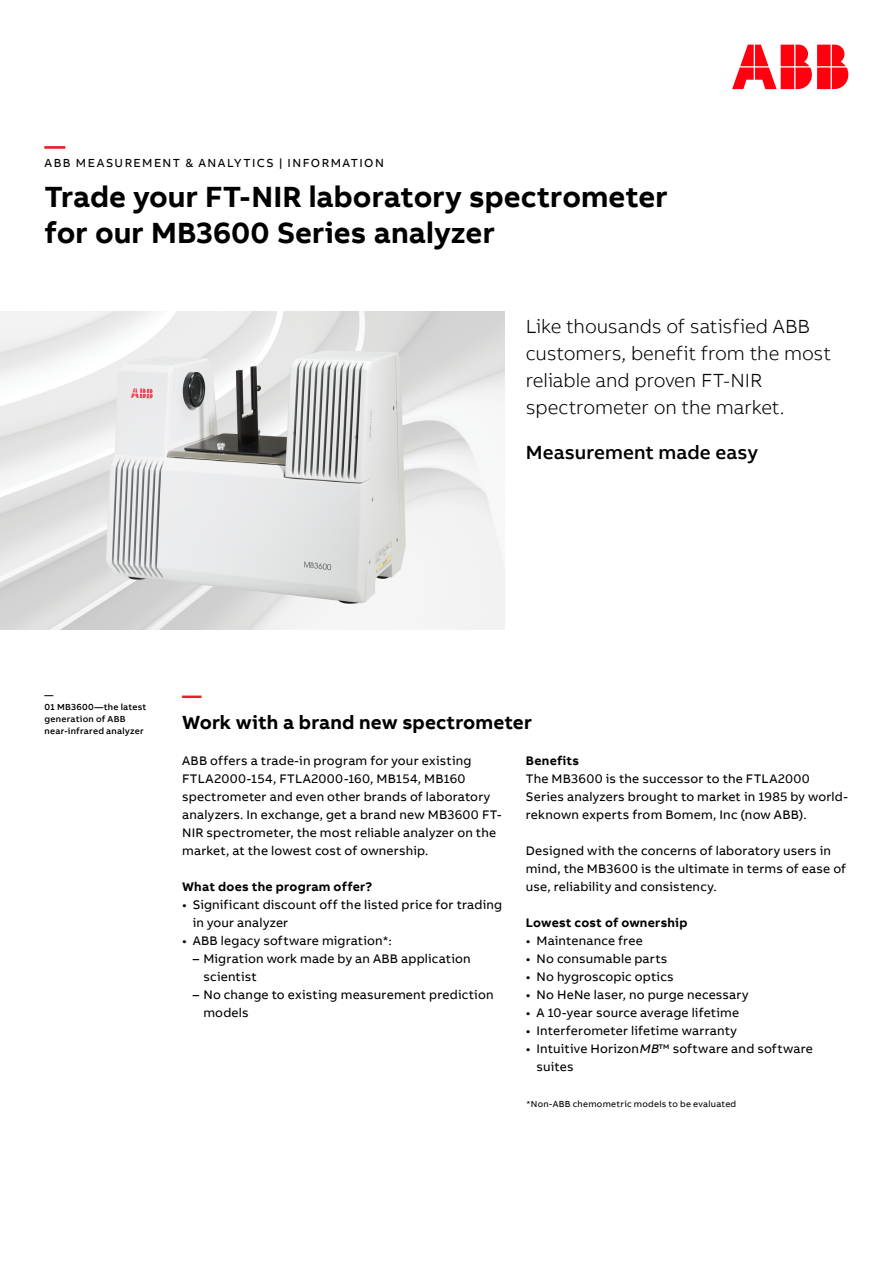
<style>
.page{position:relative;width:893px;height:1263px;background:#fff}
.page>*{position:absolute;margin:0;border:0;box-sizing:border-box;transform-origin:0 0}
.t1{font:700 30px/36px "AB Bvoice";letter-spacing:.005em;color:#000}
.t2{font:700 21px "AB Bvoice";color:#ed1c29}
.t3{font:300 19.5px/27px "AB Bvoice";letter-spacing:-.005em;color:#000}
.t4{font:700 19.5px "AB Bvoice";letter-spacing:.005em;color:#000}
.t5{font:500 19.5px "AB Bvoice";color:#000}
.t6{font:700 19.5px "AB Bvoice";color:#ed1c29}
.t7{font:12.75px/18px "AB Bvoice";letter-spacing:.015em;color:#000}
.t8{font:700 12.75px "AB Bvoice";letter-spacing:.015em;color:#000}
.t9{font:12px "AB Bvoice";letter-spacing:.12em;color:#000}
.t10{font:500 9px/12px "AB Bvoice";letter-spacing:.03em;color:#000}
.t11{font:9px "AB Bvoice";letter-spacing:.025em;color:#000}
.s1{font-style:italic}
</style>
<div class="page">
<img style="left:0;top:312px;width:505px;height:318px">
<svg style="left:732px;top:45px;width:116px;height:44px"></svg>
<h2 class="t2" style="left:45px;top:132px;width:22px">—</h2>
<p class="t9" style="left:45px;top:156px;width:341px">ABB MEASUREMENT &amp; ANALYTICS | INFORMATION</p>
<h1 class="t1" style="left:45px;top:179px;width:625px">Trade your FT-NIR laboratory spectrometer for our MB3600 Series analyzer</h1>
<h3 class="t3" style="left:526px;top:313px;width:307px">Like thousands of satisfied ABB customers, benefit from the most reliable and proven FT-NIR spectrometer on the market.</h3>
<h3 class="t5" style="left:526px;top:440px;width:234px">Measurement made easy</h3>
<p class="t10" style="left:45px;top:689px;width:103px">—<br>01 MB3600—the latest generation of ABB near-infrared analyzer</p>
<h3 class="t6" style="left:182px;top:683px;width:21px">—</h3>
<h3 class="t4" style="left:182px;top:710px;width:351px">Work with a brand new spectrometer</h3>
<p class="t7" style="left:182px;top:751px;width:321px">ABB offers a trade-in program for your existing FTLA2000-154, FTLA2000-160, MB154, MB160 spectrometer and even other brands of laboratory analyzers. In exchange, get a brand new MB3600 FT-NIR spectrometer, the most reliable analyzer on the market, at the lowest cost of ownership.</p>
<p class="t8" style="left:182px;top:878px;width:192px">What does the program offer?</p>
<p class="t7" style="left:193px;top:895px;width:311px;text-indent:-11px">• Significant discount off the listed price for trading in your analyzer</p>
<p class="t7" style="left:182px;top:931px;width:211px">• ABB legacy software migration*:</p>
<p class="t7" style="left:203px;top:949px;width:269px;text-indent:-11px">– Migration work made by an ABB application scientist</p>
<p class="t7" style="left:203px;top:985px;width:292px;text-indent:-11px">– No change to existing measurement prediction models</p>
<p class="t8" style="left:526px;top:752px;width:55px">Benefits</p>
<p class="t7" style="left:526px;top:769px;width:323px">The MB3600 is the successor to the FTLA2000<br>Series analyzers brought to market in 1985 by world&shy;reknown experts from Bomem, Inc (now ABB).</p>
<p class="t7" style="left:526px;top:841px;width:322px">Designed with the concerns of laboratory users in mind, the MB3600 is the ultimate in terms of ease of use, reliability and consistency.</p>
<p class="t8" style="left:526px;top:914px;width:163px">Lowest cost of ownership</p>
<p class="t7" style="left:526px;top:931px;width:118px">• Maintenance free</p>
<p class="t7" style="left:526px;top:949px;width:143px">• No consumable parts</p>
<p class="t7" style="left:526px;top:967px;width:149px">• No hygroscopic optics</p>
<p class="t7" style="left:526px;top:985px;width:224px">• No HeNe laser, no purge necessary</p>
<p class="t7" style="left:526px;top:1003px;width:215px">• A 10-year source average lifetime</p>
<p class="t7" style="left:526px;top:1021px;width:213px">• Interferometer lifetime warranty</p>
<p class="t7" style="left:536px;top:1039px;width:278px;text-indent:-11px">• Intuitive Horizon<span class="s1">MB</span>™ software and software suites</p>
<p class="t11" style="left:526px;top:1098px;width:211px">*Non-ABB chemometric models to be evaluated</p>
</div>
